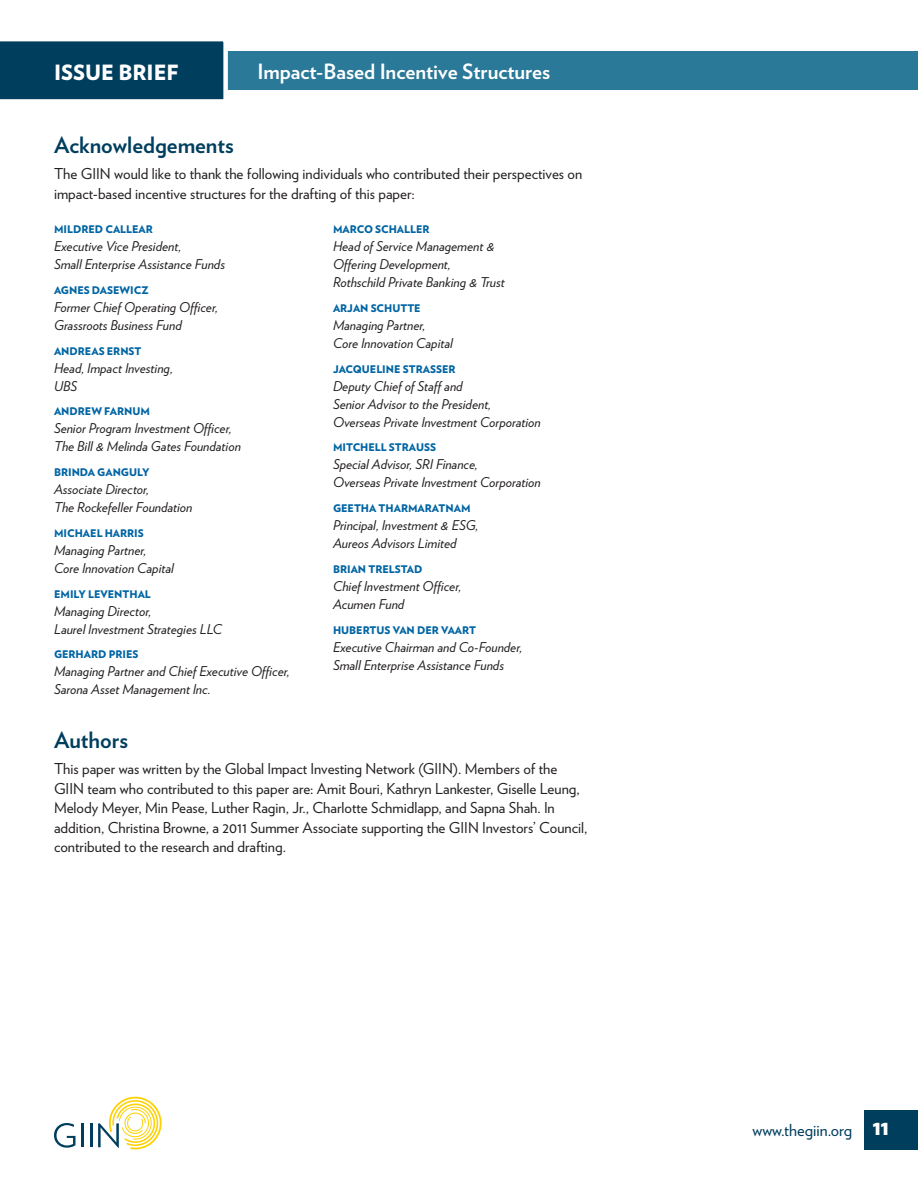
<style>
.page{position:relative;width:918px;height:1188px;background:#fff}
.page>*{position:absolute;margin:0;border:0;box-sizing:border-box;transform-origin:0 0}
.Heading_1{font:700 22.5px "Verlag";color:#003e5e}
.t1{font:700 21px "Verlag";color:#fff}
.t2{font:900 21px "Verlag";color:#fff}
.t3{font:16.5px "Verlag";color:#003e5e}
.Body_Text{font:15px/19.5px "Verlag";color:#231f20}
.Acknowledgements{font:italic 13.5px/18px "Verlag";color:#231f20}
.Acknowledgements-2{font:900 10.5px "Verlag";color:#0065a4}
.s1{font-family:"Whitney";font-weight:900;font-size:18px;color:#fff}
</style>
<div class="page">
<svg style="left:54px;top:1123px;width:21px;height:25px"></svg>
<hr style="left:81px;top:1123px;width:2px;height:24px;background:#003e5e">
<hr style="left:90px;top:1123px;width:2px;height:24px;background:#003e5e">
<svg style="left:98px;top:1096px;width:64px;height:54px"></svg>
<div style="left:864px;top:1110px;width:54px;height:39px;background:#003e5e"></div>
<div style="left:0;top:51px;width:918px;height:39px;background:#2a7998"></div>
<div style="left:0;top:41px;width:228px;height:59px;background:#003e5e"></div>
<h2 class="t2" style="left:54px;top:55px;width:126px">ISSUE BRIEF</h2>
<h2 class="t1" style="left:258px;top:55px;width:294px">Impact-Based Incentive Structures</h2>
<p class="Heading_1" style="left:54px;top:127px;width:181px">Acknowledgements</p>
<p class="Body_Text" style="left:54px;top:163px;width:530px">The GIIN would like to thank the following individuals who contributed their perspectives on impact-based incentive structures for the drafting of this paper:</p>
<p class="Acknowledgements-2" style="left:54px;top:221px;width:100px">MILDRED CALLEAR</p>
<p class="Acknowledgements" style="left:54px;top:236px;width:173px">Executive Vice President,<br>Small Enterprise Assistance Funds</p>
<p class="Acknowledgements-2" style="left:54px;top:281px;width:96px">AGNES DASEWICZ</p>
<p class="Acknowledgements" style="left:54px;top:297px;width:165px">Former Chief Operating Officer,<br>Grassroots Business Fund</p>
<p class="Acknowledgements-2" style="left:54px;top:342px;width:89px">ANDREAS ERNST</p>
<p class="Acknowledgements" style="left:54px;top:358px;width:120px">Head, Impact Investing,<br>UBS</p>
<p class="Acknowledgements-2" style="left:54px;top:403px;width:98px">ANDREW FARNUM</p>
<p class="Acknowledgements" style="left:54px;top:419px;width:188px">Senior Program Investment Officer,<br>The Bill &amp; Melinda Gates Foundation</p>
<p class="Acknowledgements-2" style="left:54px;top:464px;width:97px">BRINDA GANGULY</p>
<p class="Acknowledgements" style="left:54px;top:479px;width:140px">Associate Director,<br>The Rockefeller Foundation</p>
<p class="Acknowledgements-2" style="left:54px;top:524px;width:91px">MICHAEL HARRIS</p>
<p class="Acknowledgements" style="left:54px;top:540px;width:121px">Managing Partner,<br>Core Innovation Capital</p>
<p class="Acknowledgements-2" style="left:54px;top:585px;width:98px">EMILY LEVENTHAL</p>
<p class="Acknowledgements" style="left:54px;top:601px;width:170px">Managing Director,<br>Laurel Investment Strategies LLC</p>
<p class="Acknowledgements-2" style="left:54px;top:646px;width:86px">GERHARD PRIES</p>
<p class="Acknowledgements" style="left:54px;top:662px;width:237px">Managing Partner and Chief Executive Officer,<br>Sarona Asset Management Inc.</p>
<p class="Acknowledgements-2" style="left:333px;top:221px;width:98px">MARCO SCHALLER</p>
<p class="Acknowledgements" style="left:333px;top:236px;width:173px">Head of Service Management &amp;<br>Offering Development,<br>Rothschild Private Banking &amp; Trust</p>
<p class="Acknowledgements-2" style="left:333px;top:299px;width:89px">ARJAN SCHUTTE</p>
<p class="Acknowledgements" style="left:333px;top:315px;width:121px">Managing Partner,<br>Core Innovation Capital</p>
<p class="Acknowledgements-2" style="left:333px;top:360px;width:124px">JACQUELINE STRASSER</p>
<p class="Acknowledgements" style="left:333px;top:376px;width:209px">Deputy Chief of Staff and<br>Senior Advisor to the President,<br>Overseas Private Investment Corporation</p>
<p class="Acknowledgements-2" style="left:333px;top:439px;width:105px">MITCHELL STRAUSS</p>
<p class="Acknowledgements" style="left:333px;top:455px;width:209px">Special Advisor, SRI Finance,<br>Overseas Private Investment Corporation</p>
<p class="Acknowledgements-2" style="left:333px;top:500px;width:139px">GEETHA THARMARATNAM</p>
<p class="Acknowledgements" style="left:333px;top:515px;width:147px">Principal, Investment &amp; ESG,<br>Aureos Advisors Limited</p>
<p class="Acknowledgements-2" style="left:333px;top:560px;width:91px">BRIAN TRELSTAD</p>
<p class="Acknowledgements" style="left:333px;top:576px;width:130px">Chief Investment Officer,<br>Acumen Fund</p>
<p class="Acknowledgements-2" style="left:333px;top:621px;width:145px">HUBERTUS VAN DER VAART</p>
<p class="Acknowledgements" style="left:333px;top:637px;width:191px">Executive Chairman and Co-Founder,<br>Small Enterprise Assistance Funds</p>
<p class="Heading_1" style="left:54px;top:722px;width:75px">Authors</p>
<p class="Body_Text" style="left:54px;top:758px;width:535px">This paper was written by the Global Impact Investing Network (GIIN). Members of the GIIN team who contributed to this paper are: Amit Bouri, Kathryn Lankester, Giselle Leung, Melody Meyer, Min Pease, Luther Ragin, Jr., Charlotte Schmidlapp, and Sapna Shah. In addition, Christina Browne, a 2011 Summer Associate supporting the GIIN Investors’ Council, contributed to the research and drafting.</p>
<p class="t3" style="left:753px;top:1118px;width:137px">www.thegiin.org <span class="s1">11</span></p>
</div>
